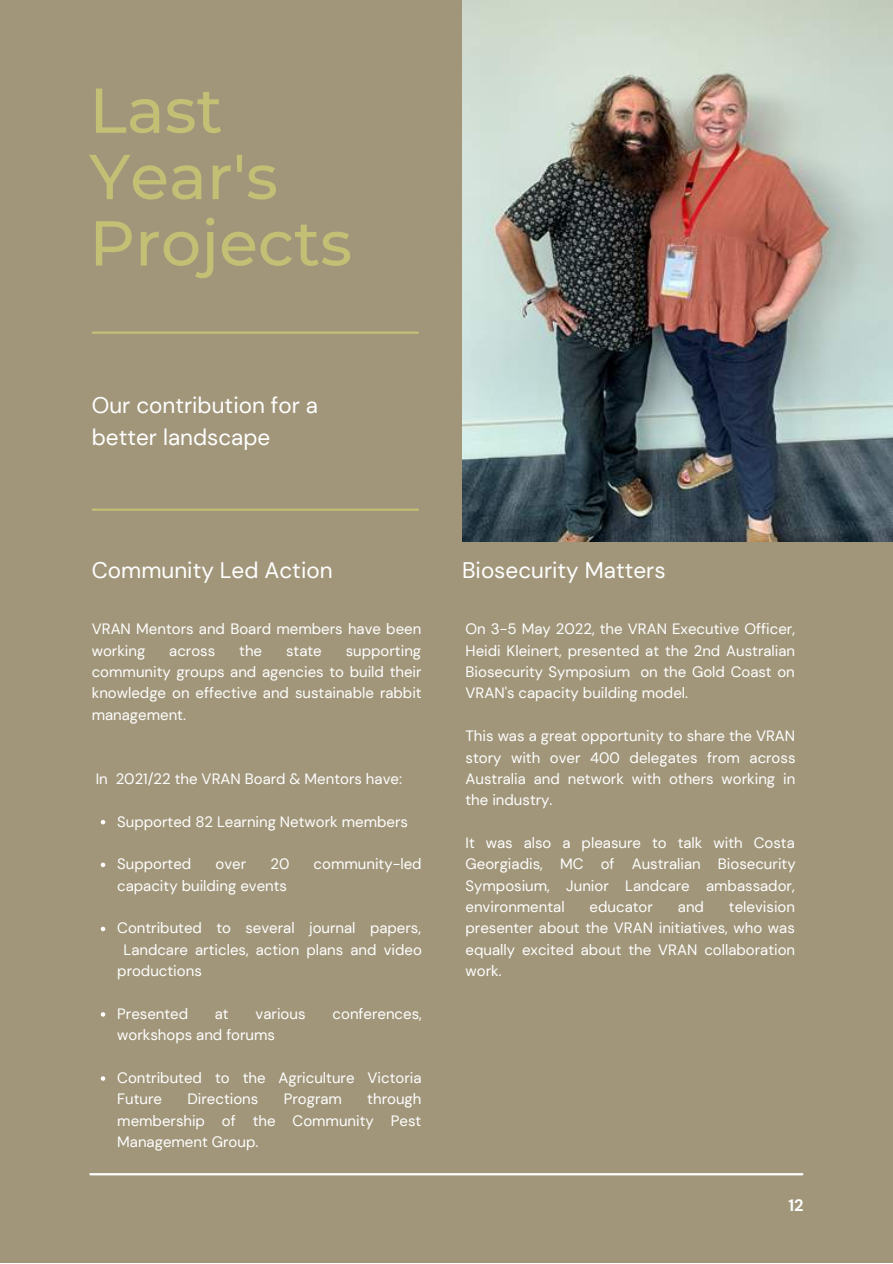
<style>
.page{position:relative;width:893px;height:1264px;background:#fff}
.page>*{position:absolute;margin:0;border:0;box-sizing:border-box;transform-origin:0 0}
.t1{font:500 63.3px/66.3px "Montserrat";color:#c3bf75}
.t2{font:22.5px/31.5px "DM Sans";color:#fff}
.t3{font:700 16.5px "DM Sans";color:#fff}
.t4{font:15px/21.3px "DM Sans";color:#fff;text-align:justify}
</style>
<div class="page">
<div style="left:0;top:0;width:892px;height:1262px;background:#a1967a"></div>
<hr style="left:90px;top:1173px;width:712px;height:2px;background:#fff">
<hr style="left:93px;top:331px;width:325px;height:3px;background:#c3bf75">
<hr style="left:93px;top:508px;width:325px;height:3px;background:#c3bf75">
<svg style="left:101px;top:820px;width:4px;height:4px"></svg>
<svg style="left:101px;top:862px;width:4px;height:5px"></svg>
<svg style="left:101px;top:926px;width:4px;height:5px"></svg>
<svg style="left:101px;top:1012px;width:4px;height:4px"></svg>
<svg style="left:101px;top:1076px;width:4px;height:4px"></svg>
<img style="left:462px;top:0;width:430px;height:541px">
<h1 class="t1" style="left:89px;top:77px;width:264px">Last<br>Year's<br>Projects</h1>
<h2 class="t2" style="left:92px;top:390px;width:228px">Our contribution for a better landscape</h2>
<h2 class="t2" style="left:92px;top:555px;width:242px">Community Led Action</h2>
<h2 class="t2" style="left:462px;top:555px;width:205px">Biosecurity Matters</h2>
<p class="t4" style="left:92px;top:618px;width:331px">VRAN Mentors and Board members have been working</p>
<p class="t4" style="left:92px;top:640px;width:331px;text-indent:254px">supporting community groups and agencies to build their knowledge on effective and sustainable rabbit management.</p>
<p class="t4" style="left:169px;top:640px;width:47px">across</p>
<p class="t4" style="left:239px;top:640px;width:24px">the</p>
<p class="t4" style="left:286px;top:640px;width:37px">state</p>
<p class="t4" style="left:96px;top:768px;width:308px">In 2021/22 the VRAN Board &amp; Mentors have:</p>
<p class="t4" style="left:117px;top:810px;width:292px">Supported 82 Learning Network members</p>
<p class="t4" style="left:117px;top:853px;width:76px">Supported</p>
<p class="t4" style="left:215px;top:853px;width:32px">over</p>
<p class="t4" style="left:270px;top:853px;width:20px">20</p>
<p class="t4" style="left:313px;top:853px;width:110px">community-led</p>
<p class="t4" style="left:117px;top:875px;width:171px">capacity building events</p>
<p class="t4" style="left:117px;top:917px;width:305px">Contributed to several journal papers,</p>
<p class="t4" style="left:123px;top:939px;width:300px">Landcare articles, action plans and video</p>
<p class="t4" style="left:117px;top:960px;width:86px">productions</p>
<p class="t4" style="left:117px;top:1003px;width:72px">Presented</p>
<p class="t4" style="left:215px;top:1003px;width:15px">at</p>
<p class="t4" style="left:256px;top:1003px;width:51px">various</p>
<p class="t4" style="left:332px;top:1003px;width:91px">conferences,</p>
<p class="t4" style="left:117px;top:1024px;width:159px">workshops and forums</p>
<p class="t4" style="left:117px;top:1067px;width:306px">Contributed to the Agriculture Victoria<br>Future</p>
<p class="t4" style="left:117px;top:1088px;width:305px;text-indent:250px">through membership of the Community Pest Management Group.</p>
<p class="t4" style="left:187px;top:1088px;width:72px">Directions</p>
<p class="t4" style="left:284px;top:1088px;width:60px">Program</p>
<p class="t4" style="left:465px;top:618px;width:331px">On 3-5 May 2022, the VRAN Executive Officer, Heidi Kleinert, presented at the 2nd Australian Biosecurity Symposium on the Gold Coast on VRAN's capacity building model.</p>
<p class="t4" style="left:465px;top:725px;width:331px">This was a great opportunity to share the VRAN story with over 400 delegates from across Australia and network with others working in the industry.</p>
<p class="t4" style="left:465px;top:832px;width:331px">It was also a pleasure to talk with Costa Georgiadis, MC of Australian Biosecurity Symposium, Junior Landcare ambassador, environmental</p>
<p class="t4" style="left:465px;top:896px;width:331px;text-indent:263px">television presenter about the VRAN initiatives, who was equally excited about the VRAN collaboration work.</p>
<p class="t4" style="left:589px;top:896px;width:65px">educator</p>
<p class="t4" style="left:677px;top:896px;width:28px">and</p>
<p class="t3" style="left:788px;top:1194px;width:17px">12</p>
</div>
